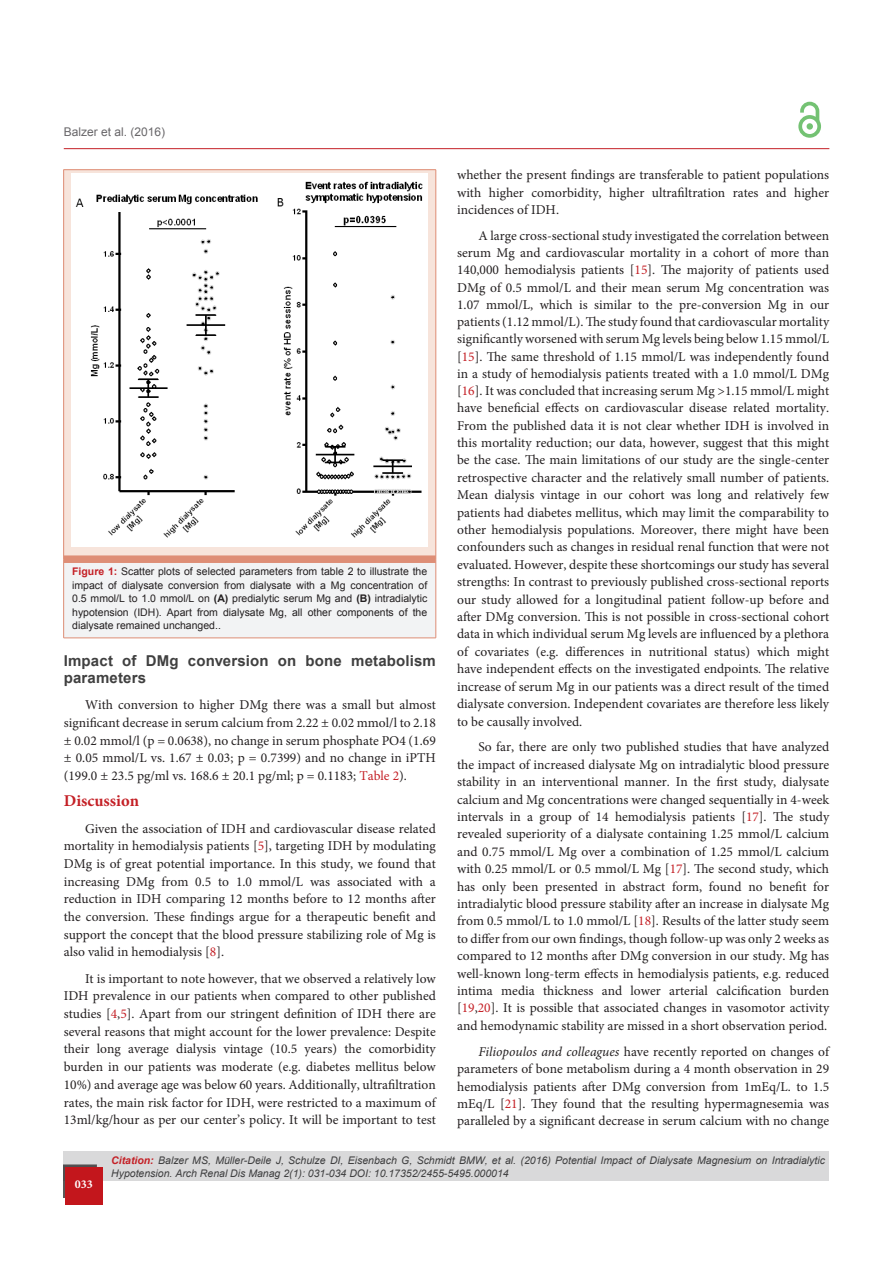
<style>
.page{position:relative;width:893px;height:1263px;background:#fff}
.page>*{position:absolute;margin:0;border:0;box-sizing:border-box;transform-origin:0 0}
.subsideheadding{font:700 16.5px "Minion Pro";color:#c42026}
.subsideheadding-2{font:700 15px/17.2px "Arial";letter-spacing:.01em;color:#404040}
.bodyText{font:13.5px/17.4px "Minion Pro";color:#231f20;text-align:justify}
.t1{font:12px "Arial";color:#686669}
.t2{font:700 12px "Minion Pro";color:#fff}
.t3{font:10.5px/13.5px "Arial";color:#231f20;text-align:justify}
.t4{font:italic 10.5px/13.5px "Arial";color:#3e3e3f}
.s1{font-weight:700;color:#c42026}
.s2{font-weight:700}
.s3{color:#c42026}
.s4{font-style:italic}
</style>
<div class="page">
<div style="left:64px;top:1151px;width:765px;height:30px;background:#d9d9da"></div>
<hr style="left:64px;top:148px;width:765px;height:1px;background:#c42026">
<div style="left:63px;top:1164px;width:34px;height:34px;background:#524f50"></div>
<svg style="left:65px;top:1167px;width:38px;height:37px"></svg>
<svg style="left:800px;top:101px;width:21px;height:24px"></svg>
<div style="left:798px;top:115px;width:23px;height:23px;border:4px solid #74c273;border-radius:50%"></div>
<div style="left:807px;top:123px;width:6px;height:7px;background:#74c273;border-radius:50%"></div>
<svg style="left:64px;top:170px;width:372px;height:385px;fill:#f7e4db"></svg>
<div style="left:64px;top:559px;width:372px;height:79px;background:#f2f3f4"></div>
<hr style="left:63px;top:559px;width:1px;height:79px;background:#de8e76">
<hr style="left:436px;top:559px;width:1px;height:79px;background:#de8e76">
<hr style="left:64px;top:638px;width:372px;height:1px;background:#de8e76">
<hr style="left:64px;top:169px;width:372px;height:1px;background:#de8e76">
<hr style="left:63px;top:170px;width:1px;height:389px;background:#de8e76">
<hr style="left:436px;top:170px;width:1px;height:389px;background:#de8e76">
<div style="left:64px;top:555px;width:372px;height:8px;background:#de8e76"></div>
<img style="left:72px;top:174px;width:356px;height:372px">
<p class="t1" style="left:64px;top:124px;width:103px">Balzer et al. (2016)</p>
<p class="t3" style="left:72px;top:565px;width:357px"><span class="s1">Figure 1:</span> Scatter plots of selected parameters from table 2 to illustrate the impact of dialysate conversion from dialysate with a Mg concentration of 0.5 mmol/L to 1.0 mmol/L on <span class="s2">(A)</span> predialytic serum Mg and <span class="s2">(B)</span> intradialytic hypotension (IDH). Apart from dialysate Mg, all other components of the dialysate remained unchanged..</p>
<p class="subsideheadding-2" style="left:64px;top:652px;width:374px">Impact of DMg conversion on bone metabolism parameters</p>
<p class="bodyText" style="left:64px;top:696px;width:374px;text-indent:21px">With conversion to higher DMg there was a small but almost significant decrease in serum calcium from 2.22 ± 0.02 mmol/l to 2.18 ± 0.02 mmol/l (p = 0.0638), no change in serum phosphate PO4 (1.69 ± 0.05 mmol/L vs. 1.67 ± 0.03; p = 0.7399) and no change in iPTH (199.0 ± 23.5 pg/ml vs. 168.6 ± 20.1 pg/ml; p = 0.1183; <span class="s3">Table 2</span>).</p>
<p class="subsideheadding" style="left:64px;top:789px;width:77px">Discussion</p>
<p class="bodyText" style="left:64px;top:819px;width:374px;text-indent:21px">Given the association of IDH and cardiovascular disease related mortality in hemodialysis patients [<span class="s3">5</span>], targeting IDH by modulating DMg is of great potential importance. In this study, we found that increasing DMg from 0.5 to 1.0 mmol/L was associated with a reduction in IDH comparing 12 months before to 12 months after the conversion. These findings argue for a therapeutic benefit and support the concept that the blood pressure stabilizing role of Mg is also valid in hemodialysis [<span class="s3">8</span>].</p>
<p class="bodyText" style="left:64px;top:969px;width:374px;text-indent:21px">It is important to note however, that we observed a relatively low IDH prevalence in our patients when compared to other published studies [<span class="s3">4</span>,<span class="s3">5</span>]. Apart from our stringent definition of IDH there are several reasons that might account for the lower prevalence: Despite their long average dialysis vintage (10.5 years) the comorbidity burden in our patients was moderate (e.g. diabetes mellitus below 10%) and average age was below 60 years. Additionally, ultrafiltration rates, the main risk factor for IDH, were restricted to a maximum of 13ml/kg/hour as per our center’s policy. It will be important to test</p>
<p class="bodyText" style="left:457px;top:167px;width:374px">whether the present findings are transferable to patient populations with higher comorbidity, higher ultrafiltration rates and higher incidences of IDH.</p>
<p class="bodyText" style="left:457px;top:227px;width:374px;text-indent:21px">A large cross-sectional study investigated the correlation between serum Mg and cardiovascular mortality in a cohort of more than 140,000 hemodialysis patients [<span class="s3">15</span>]. The majority of patients used DMg of 0.5 mmol/L and their mean serum Mg concentration was 1.07 mmol/L, which is similar to the pre-conversion Mg in our patients (1.12 mmol/L). The study found that cardiovascular mortality significantly worsened with serum Mg levels being below 1.15 mmol/L [<span class="s3">15</span>]. The same threshold of 1.15 mmol/L was independently found in a study of hemodialysis patients treated with a 1.0 mmol/L DMg [<span class="s3">16</span>]. It was concluded that increasing serum Mg &gt;1.15 mmol/L might have beneficial effects on cardiovascular disease related mortality.<br>From the published data it is not clear whether IDH is involved in this mortality reduction; our data, however, suggest that this might be the case. The main limitations of our study are the single-center retrospective character and the relatively small number of patients.<br>Mean dialysis vintage in our cohort was long and relatively few patients had diabetes mellitus, which may limit the comparability to other hemodialysis populations. Moreover, there might have been confounders such as changes in residual renal function that were not evaluated. However, despite these shortcomings our study has several strengths: In contrast to previously published cross-sectional reports our study allowed for a longitudinal patient follow-up before and after DMg conversion. This is not possible in cross-sectional cohort data in which individual serum Mg levels are influenced by a plethora of covariates (e.g. differences in nutritional status) which might have independent effects on the investigated endpoints. The relative increase of serum Mg in our patients was a direct result of the timed dialysate conversion. Independent covariates are therefore less likely to be causally involved.</p>
<p class="bodyText" style="left:457px;top:738px;width:374px;text-indent:21px">So far, there are only two published studies that have analyzed the impact of increased dialysate Mg on intradialytic blood pressure stability in an interventional manner. In the first study, dialysate calcium and Mg concentrations were changed sequentially in 4-week intervals in a group of 14 hemodialysis patients [<span class="s3">17</span>]. The study revealed superiority of a dialysate containing 1.25 mmol/L calcium and 0.75 mmol/L Mg over a combination of 1.25 mmol/L calcium with 0.25 mmol/L or 0.5 mmol/L Mg [<span class="s3">17</span>]. The second study, which has only been presented in abstract form, found no benefit for intradialytic blood pressure stability after an increase in dialysate Mg from 0.5 mmol/L to 1.0 mmol/L [<span class="s3">18</span>]. Results of the latter study seem to differ from our own findings, though follow-up was only 2 weeks as compared to 12 months after DMg conversion in our study. Mg has well-known long-term effects in hemodialysis patients, e.g. reduced intima media thickness and lower arterial calcification burden [<span class="s3">19</span>,<span class="s3">20</span>]. It is possible that associated changes in vasomotor activity and hemodynamic stability are missed in a short observation period.</p>
<p class="bodyText" style="left:457px;top:1043px;width:374px;text-indent:21px"><span class="s4">Filiopoulos and colleagues</span> have recently reported on changes of parameters of bone metabolism during a 4 month observation in 29 hemodialysis patients after DMg conversion from 1mEq/L. to 1.5 mEq/L [<span class="s3">21</span>]. They found that the resulting hypermagnesemia was paralleled by a significant decrease in serum calcium with no change</p>
<p class="t2" style="left:75px;top:1176px;width:19px">033</p>
<p class="t4" style="left:111px;top:1153px;width:715px"><span class="s1">Citation:</span> Balzer MS, Müller-Deile J, Schulze DI, Eisenbach G, Schmidt BMW, et al. (2016) Potential Impact of Dialysate Magnesium on Intradialytic<br>Hypotension. Arch Renal Dis Manag 2(1): 031-034 DOI: 10.17352/2455-5495.000014</p>
</div>
